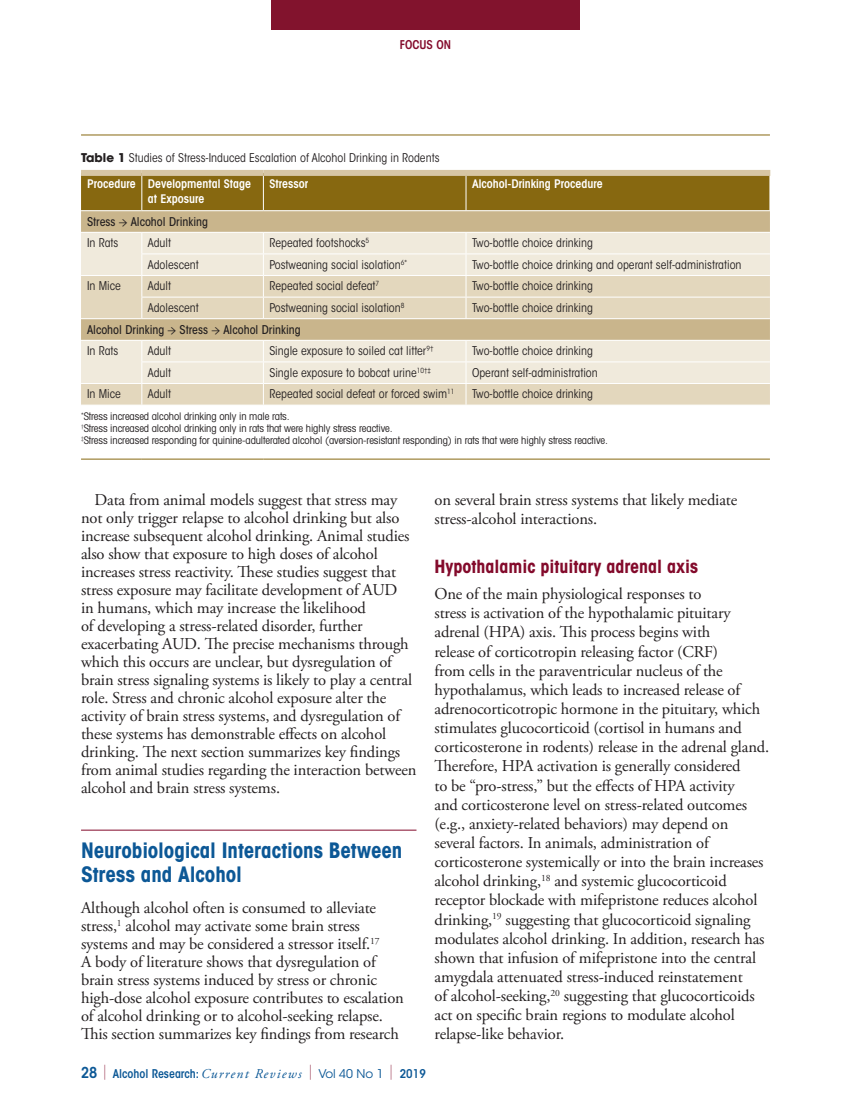
<style>
.page{position:relative;width:851px;height:1107px;background:#fff}
.page>*{position:absolute;margin:0;border:0;box-sizing:border-box;transform-origin:0 0}
.t1{font:700 condensed 21px/24px "ITC Avant Garde Std";letter-spacing:-.005em;color:#0c5896}
.t2{font:700 condensed 18px "ITC Avant Garde Std";color:#830a2b}
.t3{font:16.5px/19.2px "Adobe Garamond Pro";letter-spacing:-.01em;color:#231f20}
.Table-BT__LEFT{font:condensed 12px "ITC Avant Garde Std";color:#231f20}
.Table_Head_WHT{font:600 condensed 12px/15px "Avant Garde";color:#fff}
.Table-BT__LEFT-2{font:500 condensed 12px "ITC Avant Garde Std";color:#231f20}
.t4{font:600 condensed 12px "ITC Avant Garde Std";color:#0c5896}
.t5{font:600 condensed 12px "ITC Avant Garde Std";color:#830a2b}
.t6{font:condensed 10.5px "Avant Garde";letter-spacing:-.01em;color:#231f20}
.s1{font-weight:700;font-stretch:normal}
.s2{font-family:"Utopia Std";font-weight:400;font-stretch:normal}
.s3{font-size:15px}
.s4{font-weight:200;font-size:15px;color:#830a2b}
.s5{font-family:"Adobe Garamond Pro";font-weight:400;font-style:italic;font-stretch:normal;font-size:13.5px}
.s6{font-weight:400;font-stretch:normal}
</style>
<div class="page">
<div style="left:271px;top:0;width:308px;height:30px;background:#82132d"></div>
<hr style="left:81px;top:830px;width:335px;height:1px;background:#830a2b">
<div style="left:81px;top:176px;width:688px;height:34px;background:#876810"></div>
<svg style="left:81px;top:211px;width:689px;height:21px;background:#c9b68e"></svg>
<div style="left:81px;top:233px;width:689px;height:42px;background:#f0eadc"></div>
<svg style="left:81px;top:276px;width:689px;height:129px;background:#e3d8bf"></svg>
<div style="left:81px;top:170px;width:61px;height:6px;background:#d7c6a4"></div>
<div style="left:142px;top:170px;width:121px;height:6px;background:#d7c6a4"></div>
<div style="left:263px;top:170px;width:203px;height:6px;background:#d7c6a4"></div>
<div style="left:466px;top:170px;width:304px;height:6px;background:#d7c6a4"></div>
<hr style="left:141px;top:176px;width:1px;height:34px;background:#fff">
<hr style="left:263px;top:176px;width:1px;height:34px;background:#fff">
<hr style="left:465px;top:176px;width:1px;height:34px;background:#fff">
<hr style="left:141px;top:254px;width:122px;height:1px;background:#fff">
<hr style="left:263px;top:254px;width:203px;height:1px;background:#fff">
<hr style="left:466px;top:254px;width:304px;height:1px;background:#fff">
<hr style="left:141px;top:297px;width:122px;height:1px;background:#fff">
<svg style="left:141px;top:233px;width:1px;height:85px"></svg>
<hr style="left:263px;top:297px;width:203px;height:1px;background:#fff">
<svg style="left:263px;top:233px;width:1px;height:85px"></svg>
<hr style="left:466px;top:297px;width:304px;height:1px;background:#fff">
<svg style="left:465px;top:233px;width:1px;height:85px"></svg>
<hr style="left:81px;top:318px;width:61px;height:1px;background:#fff">
<hr style="left:142px;top:318px;width:121px;height:1px;background:#fff">
<hr style="left:263px;top:318px;width:203px;height:1px;background:#fff">
<hr style="left:466px;top:318px;width:304px;height:1px;background:#fff">
<hr style="left:81px;top:340px;width:61px;height:1px;background:#fff">
<hr style="left:142px;top:340px;width:121px;height:1px;background:#fff">
<hr style="left:263px;top:340px;width:203px;height:1px;background:#fff">
<hr style="left:466px;top:340px;width:304px;height:1px;background:#fff">
<hr style="left:141px;top:362px;width:122px;height:1px;background:#fff">
<hr style="left:263px;top:362px;width:203px;height:1px;background:#fff">
<hr style="left:466px;top:362px;width:304px;height:1px;background:#fff">
<hr style="left:81px;top:383px;width:61px;height:1px;background:#fff">
<hr style="left:142px;top:383px;width:121px;height:1px;background:#fff">
<svg style="left:141px;top:341px;width:1px;height:64px"></svg>
<hr style="left:263px;top:383px;width:203px;height:1px;background:#fff">
<svg style="left:263px;top:341px;width:1px;height:64px"></svg>
<hr style="left:466px;top:383px;width:304px;height:1px;background:#fff">
<svg style="left:465px;top:341px;width:1px;height:64px"></svg>
<hr style="left:81px;top:459px;width:61px;height:1px;background:#876810">
<hr style="left:142px;top:459px;width:121px;height:1px;background:#876810">
<hr style="left:263px;top:459px;width:203px;height:1px;background:#876810">
<hr style="left:466px;top:459px;width:304px;height:1px;background:#876810">
<hr style="left:81px;top:135px;width:689px;height:1px;background:#876810">
<p class="t5" style="left:400px;top:38px;width:53px">FOCUS ON</p>
<p class="Table-BT__LEFT" style="left:81px;top:151px;width:360px"><span class="s1">Table 1</span> Studies of Stress-Induced Escalation of Alcohol Drinking in Rodents</p>
<p class="Table_Head_WHT" style="left:87px;top:176px;width:50px">Procedure</p>
<p class="Table_Head_WHT" style="left:148px;top:176px;width:105px">Developmental Stage at Exposure</p>
<p class="Table_Head_WHT" style="left:269px;top:176px;width:40px">Stressor</p>
<p class="Table_Head_WHT" style="left:472px;top:176px;width:132px">Alcohol-Drinking Procedure</p>
<p class="Table-BT__LEFT-2" style="left:87px;top:214px;width:123px">Stress <span class="s2">→</span> Alcohol Drinking</p>
<p class="Table-BT__LEFT" style="left:87px;top:236px;width:33px">In Rats</p>
<p class="Table-BT__LEFT" style="left:148px;top:236px;width:25px">Adult</p>
<p class="Table-BT__LEFT" style="left:269px;top:236px;width:101px">Repeated footshocks<sup>5</sup></p>
<p class="Table-BT__LEFT" style="left:472px;top:236px;width:122px">Two-bottle choice drinking</p>
<p class="Table-BT__LEFT" style="left:148px;top:257px;width:52px">Adolescent</p>
<p class="Table-BT__LEFT" style="left:269px;top:257px;width:139px">Postweaning social isolation<sup>6*</sup></p>
<p class="Table-BT__LEFT" style="left:472px;top:257px;width:271px">Two-bottle choice drinking and operant self-administration</p>
<p class="Table-BT__LEFT" style="left:87px;top:279px;width:35px">In Mice</p>
<p class="Table-BT__LEFT" style="left:148px;top:279px;width:25px">Adult</p>
<p class="Table-BT__LEFT" style="left:269px;top:279px;width:111px">Repeated social defeat<sup>7</sup></p>
<p class="Table-BT__LEFT" style="left:472px;top:279px;width:122px">Two-bottle choice drinking</p>
<p class="Table-BT__LEFT" style="left:148px;top:300px;width:52px">Adolescent</p>
<p class="Table-BT__LEFT" style="left:269px;top:300px;width:136px">Postweaning social isolation<sup>8</sup></p>
<p class="Table-BT__LEFT" style="left:472px;top:300px;width:122px">Two-bottle choice drinking</p>
<p class="Table-BT__LEFT-2" style="left:87px;top:322px;width:215px">Alcohol Drinking <span class="s2">→</span> Stress <span class="s2">→</span> Alcohol Drinking</p>
<p class="Table-BT__LEFT" style="left:87px;top:344px;width:33px">In Rats</p>
<p class="Table-BT__LEFT" style="left:148px;top:344px;width:25px">Adult</p>
<p class="Table-BT__LEFT" style="left:269px;top:344px;width:166px">Single exposure to soiled cat litter<sup>9†</sup></p>
<p class="Table-BT__LEFT" style="left:472px;top:344px;width:122px">Two-bottle choice drinking</p>
<p class="Table-BT__LEFT" style="left:148px;top:365px;width:25px">Adult</p>
<p class="Table-BT__LEFT" style="left:269px;top:365px;width:163px">Single exposure to bobcat urine<sup>10†‡</sup></p>
<p class="Table-BT__LEFT" style="left:472px;top:365px;width:127px">Operant self-administration</p>
<p class="Table-BT__LEFT" style="left:87px;top:387px;width:35px">In Mice</p>
<p class="Table-BT__LEFT" style="left:148px;top:387px;width:25px">Adult</p>
<p class="Table-BT__LEFT" style="left:269px;top:387px;width:186px">Repeated social defeat or forced swim<sup>11</sup></p>
<p class="Table-BT__LEFT" style="left:472px;top:387px;width:122px">Two-bottle choice drinking</p>
<p class="t6" style="left:81px;top:410px;width:210px"><sup>*</sup>Stress increased alcohol drinking only in male rats.</p>
<p class="t6" style="left:81px;top:422px;width:313px"><sup>†</sup>Stress increased alcohol drinking only in rats that were highly stress reactive.</p>
<p class="t6" style="left:81px;top:434px;width:528px"><sup>‡</sup>Stress increased responding for quinine-adulterated alcohol (aversion-resistant responding) in rats that were highly stress reactive.</p>
<p class="t3" style="left:81px;top:491px;width:337px;line-height:18px;text-indent:13px">Data from animal models suggest that stress may not only trigger relapse to alcohol drinking but also increase subsequent alcohol drinking. Animal studies also show that exposure to high doses of alcohol increases stress reactivity. These studies suggest that stress exposure may facilitate development of AUD<br>in humans, which may increase the likelihood<br>of developing a stress-related disorder, further exacerbating AUD. The precise mechanisms through which this occurs are unclear, but dysregulation of brain stress signaling systems is likely to play a central role. Stress and chronic alcohol exposure alter the activity of brain stress systems, and dysregulation of these systems has demonstrable effects on alcohol drinking. The next section summarizes key findings from animal studies regarding the interaction between alcohol and brain stress systems.</p>
<h3 class="t1" style="left:81px;top:838px;width:323px">Neurobiological Interactions Between<br>Stress and Alcohol</h3>
<p class="t3" style="left:81px;top:899px;width:324px;line-height:18px">Although alcohol often is consumed to alleviate stress,<sup>1</sup> alcohol may activate some brain stress systems and may be considered a stressor itself.<sup>17<br></sup>A body of literature shows that dysregulation of brain stress systems induced by stress or chronic high-dose alcohol exposure contributes to escalation of alcohol drinking or to alcohol-seeking relapse.<br>This section summarizes key findings from research</p>
<p class="t4" style="left:81px;top:1066px;width:346px"><span class="s3">28</span> <span class="s4">|</span> Alcohol Research: <span class="s5">Current Reviews</span> <span class="s4">|</span> <span class="s6">Vol 40 No 1</span> <span class="s4">|</span> 2019</p>
<p class="t3" style="left:434px;top:491px;width:304px">on several brain stress systems that likely mediate stress-alcohol interactions.</p>
<h4 class="t2" style="left:434px;top:555px;width:265px">Hypothalamic pituitary adrenal axis</h4>
<p class="t3" style="left:434px;top:585px;width:336px">One of the main physiological responses to<br>stress is activation of the hypothalamic pituitary adrenal (HPA) axis. This process begins with<br>release of corticotropin releasing factor (CRF)<br>from cells in the paraventricular nucleus of the hypothalamus, which leads to increased release of adrenocorticotropic hormone in the pituitary, which stimulates glucocorticoid (cortisol in humans and corticosterone in rodents) release in the adrenal gland.<br>Therefore, HPA activation is generally considered<br>to be “pro-stress,” but the effects of HPA activity<br>and corticosterone level on stress-related outcomes (e.g., anxiety-related behaviors) may depend on several factors. In animals, administration of corticosterone systemically or into the brain increases alcohol drinking,<sup>18</sup> and systemic glucocorticoid receptor blockade with mifepristone reduces alcohol drinking,<sup>19</sup> suggesting that glucocorticoid signaling modulates alcohol drinking. In addition, research has shown that infusion of mifepristone into the central amygdala attenuated stress-induced reinstatement<br>of alcohol-seeking,<sup>20</sup> suggesting that glucocorticoids act on specific brain regions to modulate alcohol relapse-like behavior.</p>
</div>
